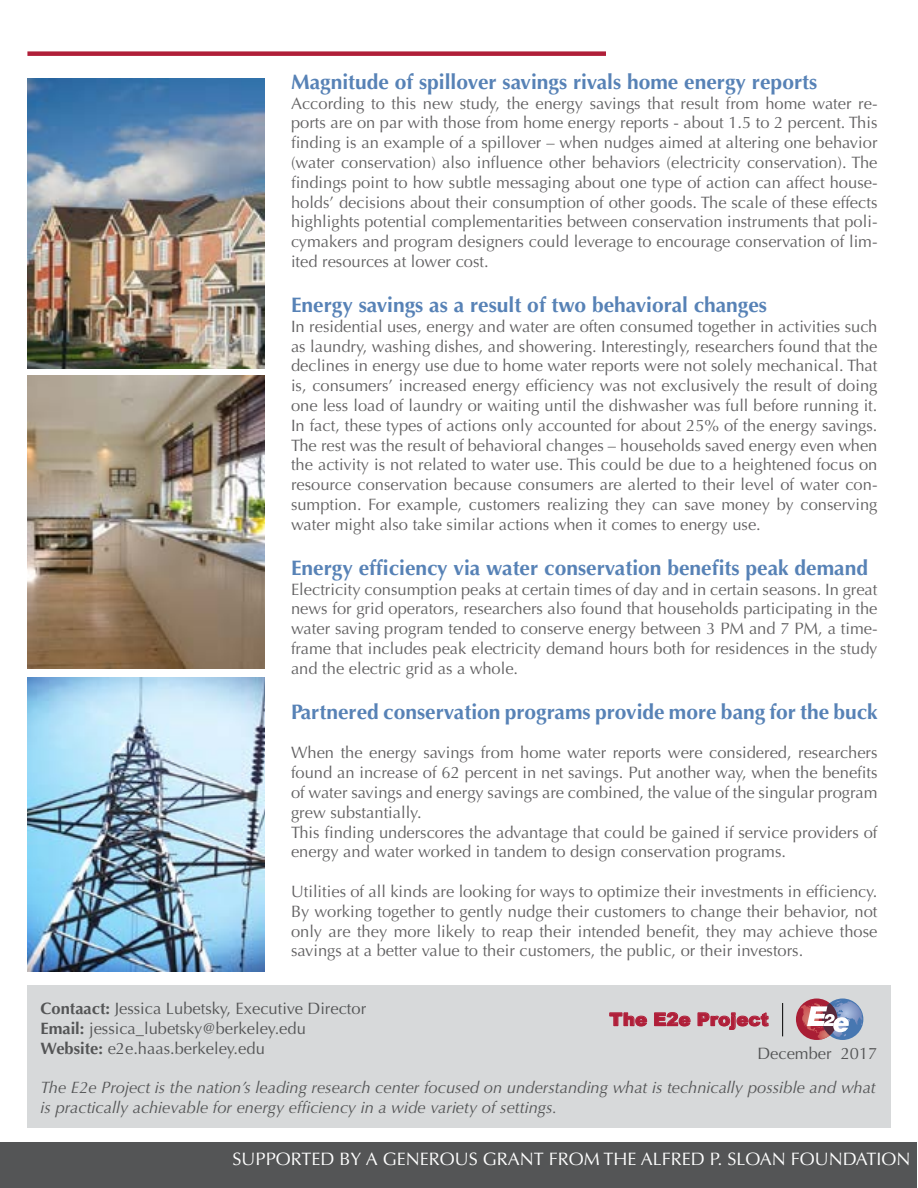
<style>
.page{position:relative;width:918px;height:1188px;background:#fff}
.page>*{position:absolute;margin:0;border:0;box-sizing:border-box;transform-origin:0 0}
.t1{font:700 21px "Optima";color:#5782b6}
.t2{font:18px "Optima";color:#fff}
.t3{font:900 18px "Arial";color:#b01f39}
.t4{font:16.5px/19.8px "Optima";color:#636263;text-align:justify}
.t5{font:italic 16.5px/19.8px "Optima";color:#545556}
.t6{font:16.5px/19.8px "Optima";color:#545556}
.s1{font-weight:700}
</style>
<div class="page">
<div style="left:1px;top:1142px;width:916px;height:45px;background:#545556"></div>
<div style="left:27px;top:51px;width:579px;height:5px;background:#b01f39"></div>
<img style="left:27px;top:78px;width:237px;height:290px">
<img style="left:27px;top:677px;width:238px;height:295px">
<img style="left:27px;top:376px;width:237px;height:293px">
<div style="left:27px;top:985px;width:864px;height:143px;background:#d7d9da"></div>
<div style="left:796px;top:999px;width:41px;height:41px;background:#a91e35;border-radius:50%"></div>
<div style="left:822px;top:999px;width:41px;height:41px;background:#4777b1;border-radius:50%"></div>
<svg style="left:799px;top:1000px;width:65px;height:40px"></svg>
<svg style="left:609px;top:1012px;width:38px;height:15px"></svg>
<svg style="left:654px;top:1012px;width:37px;height:15px"></svg>
<svg style="left:697px;top:1012px;width:72px;height:18px"></svg>
<hr style="left:782px;top:1003px;width:1px;height:33px;background:#000">
<p class="t1" style="left:291px;top:69px;width:528px">Magnitude of spillover savings rivals home energy reports</p>
<p class="t4" style="left:291px;top:93px;width:588px">According to this new study, the energy savings that result from home water re&shy;ports are on par with those from home energy reports - about 1.5 to 2 percent. This finding is an example of a spillover – when nudges aimed at altering one behavior (water conservation) also influence other behaviors (electricity conservation). The findings point to how subtle messaging about one type of action can affect house&shy;holds’ decisions about their consumption of other goods. The scale of these effects highlights potential complementarities between conservation instruments that poli&shy;cymakers and program designers could leverage to encourage conservation of lim&shy;ited resources at lower cost.</p>
<p class="t1" style="left:291px;top:293px;width:477px">Energy savings as a result of two behavioral changes</p>
<p class="t4" style="left:291px;top:316px;width:588px">In residential uses, energy and water are often consumed together in activities such as laundry, washing dishes, and showering. Interestingly, researchers found that the declines in energy use due to home water reports were not solely mechanical. That is, consumers’ increased energy efficiency was not exclusively the result of doing one less load of laundry or waiting until the dishwasher was full before running it.<br>In fact, these types of actions only accounted for about 25% of the energy savings.<br>The rest was the result of behavioral changes – households saved energy even when the activity is not related to water use. This could be due to a heightened focus on resource conservation because consumers are alerted to their level of water con&shy;sumption. For example, customers realizing they can save money by conserving water might also take similar actions when it comes to energy use.</p>
<p class="t1" style="left:291px;top:555px;width:579px">Energy efficiency via water conservation benefits peak demand</p>
<p class="t4" style="left:291px;top:579px;width:588px">Electricity consumption peaks at certain times of day and in certain seasons. In great news for grid operators, researchers also found that households participating in the water saving program tended to conserve energy between 3 PM and 7 PM, a time&shy;frame that includes peak electricity demand hours both for residences in the study and the electric grid as a whole.</p>
<p class="t1" style="left:291px;top:699px;width:588px">Partnered conservation programs provide more bang for the buck</p>
<p class="t4" style="left:291px;top:743px;width:588px;text-align:left">When the energy savings from home water reports were considered, researchers found an increase of 62 percent in net savings. Put another way, when the benefits of water savings and energy savings are combined, the value of the singular program grew substantially.<br>This finding underscores the advantage that could be gained if service providers of energy and water worked in tandem to design conservation programs.</p>
<p class="t4" style="left:291px;top:882px;width:588px">Utilities of all kinds are looking for ways to optimize their investments in efficiency.<br>By working together to gently nudge their customers to change their behavior, not only are they more likely to reap their intended benefit, they may achieve those savings at a better value to their customers, the public, or their investors.</p>
<p class="t6" style="left:40px;top:999px;width:327px"><span class="s1">Contaact:</span> Jessica Lubetsky, Executive Director<br><span class="s1">Email:</span> jessica_lubetsky@berkeley.edu<br><span class="s1">Website:</span> e2e.haas.berkeley.edu</p>
<p class="t5" style="left:40px;top:1078px;width:837px">The E2e Project is the nation’s leading research center focused on understanding what is technically possible and what is practically achievable for energy efficiency in a wide variety of settings.</p>
<p class="t3" style="left:609px;top:1006px;width:161px">The E2e Project</p>
<p class="t6" style="left:757px;top:1044px;width:122px">December 2017</p>
<p class="t2" style="left:233px;top:1149px;width:679px">SUPPORTED BY A GENEROUS GRANT FROM THE ALFRED P. SLOAN FOUNDATION</p>
</div>
